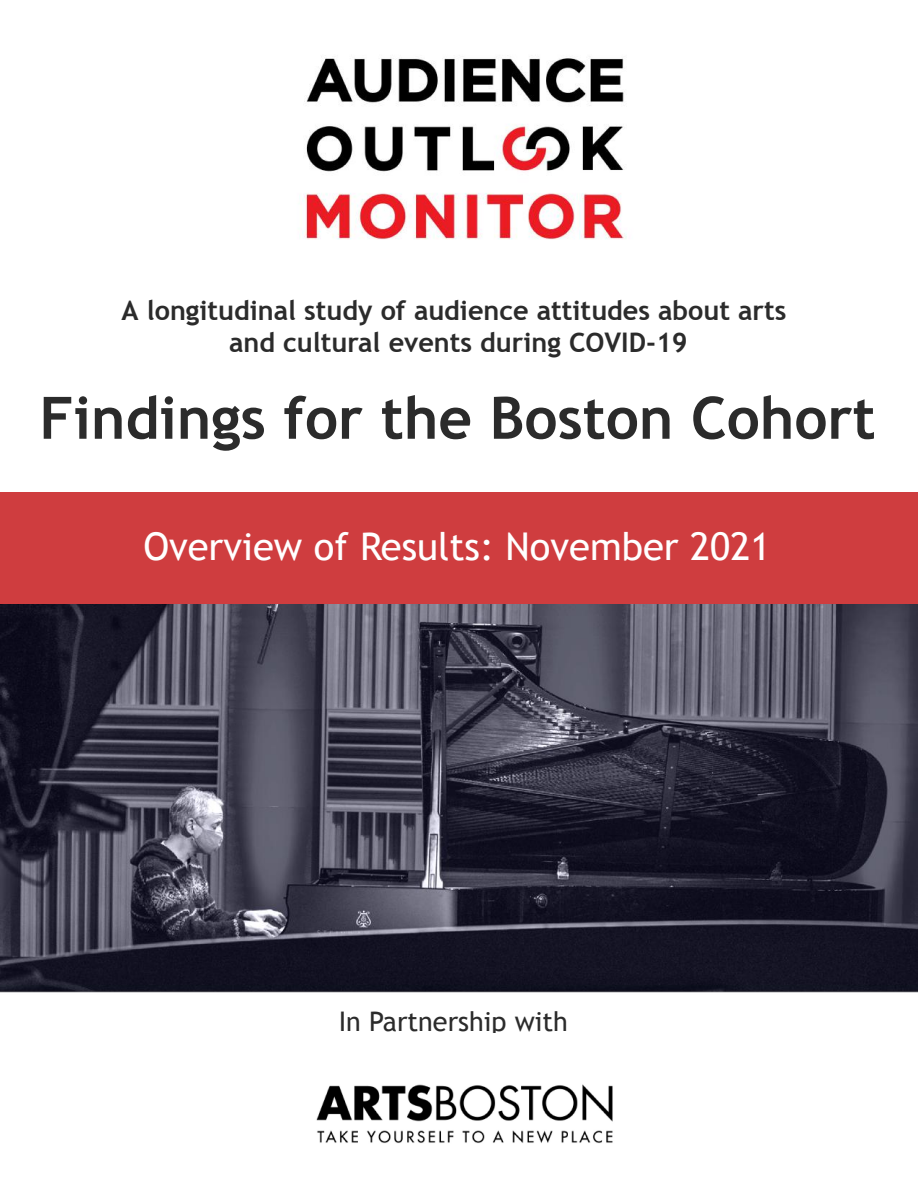
<style>
.page{position:relative;width:918px;height:1188px;background:#fff}
.page>*{position:absolute;margin:0;border:0;box-sizing:border-box;transform-origin:0 0}
.t1{font:700 58.5px "Trebuchet MS";color:#2b2b2b}
.t2{font:38.25px "Trebuchet MS";color:#fff}
.t3{font:700 27px/32.7px "Trebuchet MS";color:#2b2b2b;text-align:center}
.t4{font:27px "Trebuchet MS";color:#2b2b2b}
</style>
<div class="page">
<img style="left:0;top:604px;width:918px;height:389px">
<div style="left:0;top:492px;width:918px;height:112px;background:#cf3d3f"></div>
<img style="left:302px;top:58px;width:325px;height:182px">
<img style="left:316px;top:1084px;width:297px;height:59px">
<p class="t3" style="left:122px;top:294px;width:666px">A longitudinal study of audience attitudes about arts and cultural events during COVID-19</p>
<h1 class="t1" style="left:39px;top:381px;width:838px">Findings for the Boston Cohort</h1>
<h2 class="t2" style="left:143px;top:524px;width:629px">Overview of Results: November 2021</h2>
<p class="t4" style="left:339px;top:1005px;width:231px">In Partnership with</p>
</div>
